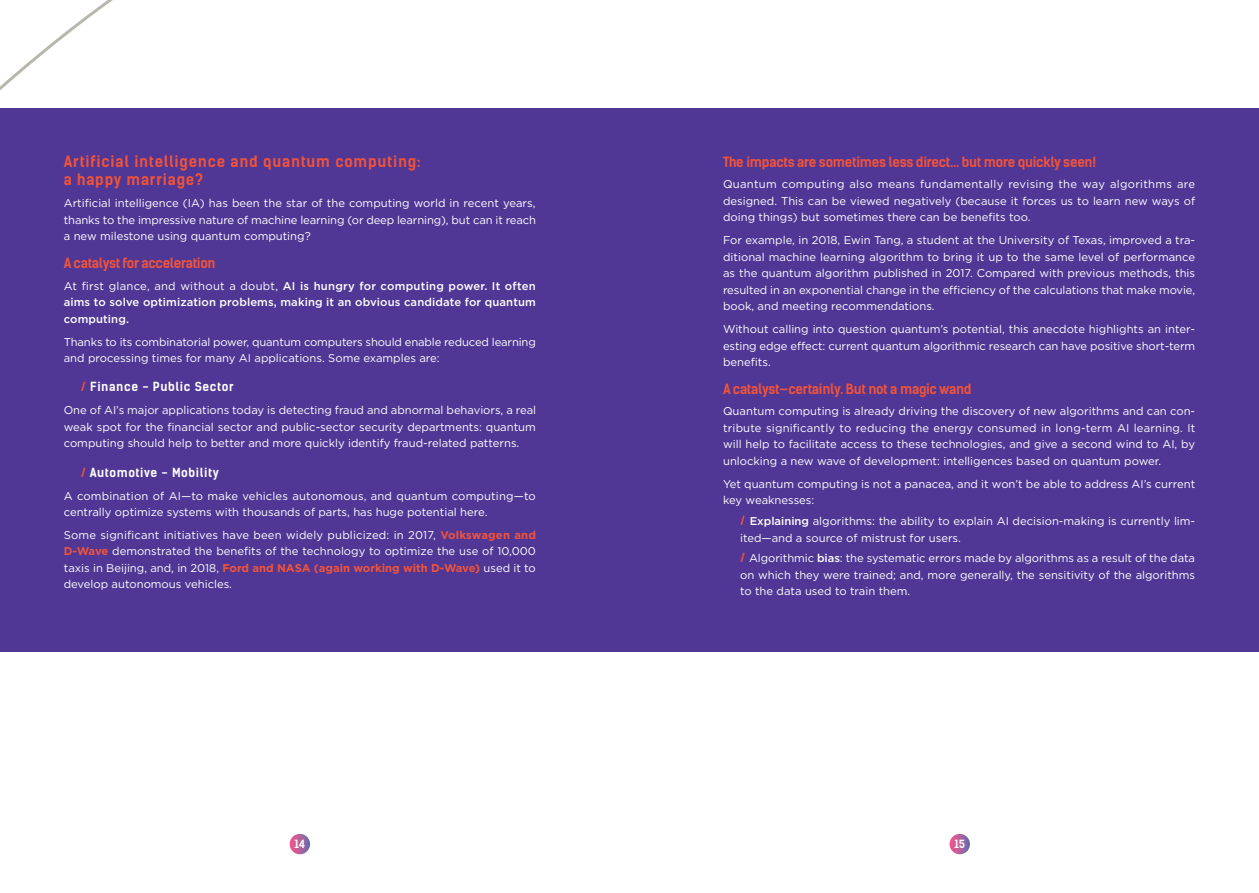
<style>
.page{position:relative;width:1259px;height:893px;background:#fff}
.page>*{position:absolute;margin:0;border:0;box-sizing:border-box;transform-origin:0 0}
.t1{font:700 15px/18px "Kelson Sans";letter-spacing:.05em;color:#f0533a}
.t2{font:700 13.5px "Kelson Sans";letter-spacing:-.02em;color:#f0533a}
.t3{font:700 12px "Kelson Sans";letter-spacing:.05em;color:#fff}
.t4{font:11.25px/16.5px "Gotham";color:#fff;text-align:justify}
.t5{font:500 11.25px/16.5px "Gotham";letter-spacing:.01em;color:#fff;text-align:justify}
.t6{font:700 10.8px "Kelson Sans";color:#fff}
.s1{font-weight:400}
.s2{color:#f0533a}
.s3{font-weight:700;color:#f0533a}
.s4{font-family:"Kelson Sans";font-weight:700;font-size:12px;color:#f0533a}
.s5{font-weight:500}
</style>
<div class="page">
<svg style="left:0;top:0;width:113px;height:91px"></svg>
<div style="left:0;top:108px;width:1259px;height:543px;background:#503795"></div>
<svg style="left:949px;top:834px;width:21px;height:20px"></svg>
<div style="left:290px;top:834px;width:20px;height:20px;background:linear-gradient(to right,#fb558b,#6f6cab);border-radius:50%"></div>
<h1 class="t1" style="left:64px;top:152px;width:358px">Artificial intelligence and quantum computing: a happy marriage?</h1>
<p class="t4" style="left:64px;top:195px;width:474px">Artificial intelligence (IA) has been the star of the computing world in recent years, thanks to the impressive nature of machine learning (or deep learning), but can it reach a new milestone using quantum computing?</p>
<p class="t2" style="left:64px;top:255px;width:153px">A catalyst for acceleration</p>
<p class="t5" style="left:64px;top:277px;width:473px"><span class="s1">At first glance, and without a doubt,</span> AI is hungry for computing power. It often aims to solve optimization problems, making it an obvious candidate for quantum computing.</p>
<p class="t4" style="left:64px;top:333px;width:473px">Thanks to its combinatorial power, quantum computers should enable reduced learning and processing times for many AI applications. Some examples are:</p>
<p class="t3" style="left:81px;top:380px;width:154px"><span class="s2">/</span> Finance - Public Sector</p>
<p class="t4" style="left:64px;top:402px;width:474px">One of AI’s major applications today is detecting fraud and abnormal behaviors, a real weak spot for the financial sector and public-sector security departments: quantum computing should help to better and more quickly identify fraud-related patterns.</p>
<p class="t3" style="left:81px;top:465px;width:140px"><span class="s2">/</span> Automotive - Mobility</p>
<p class="t4" style="left:64px;top:487px;width:473px">A combination of AI—to make vehicles autonomous, and quantum computing—to centrally optimize systems with thousands of parts, has huge potential here.</p>
<p class="t4" style="left:64px;top:526px;width:474px">Some significant initiatives have been widely publicized: in 2017, <span class="s3">Volkswagen and D-Wave</span> demonstrated the benefits of the technology to optimize the use of 10,000 taxis in Beijing, and, in 2018, <span class="s3">Ford and NASA (again working with D-Wave)</span> used it to develop autonomous vehicles.</p>
<p class="t2" style="left:723px;top:154px;width:374px">The impacts are sometimes less direct... but more quickly seen!</p>
<p class="t4" style="left:723px;top:176px;width:473px">Quantum computing also means fundamentally revising the way algorithms are designed. This can be viewed negatively (because it forces us to learn new ways of doing things) but sometimes there can be benefits too.</p>
<p class="t4" style="left:723px;top:232px;width:473px">For example, in 2018, Ewin Tang, a student at the University of Texas, improved a tra&shy;ditional machine learning algorithm to bring it up to the same level of performance as the quantum algorithm published in 2017. Compared with previous methods, this resulted in an exponential change in the efficiency of the calculations that make movie, book, and meeting recommendations.</p>
<p class="t4" style="left:723px;top:321px;width:474px">Without calling into question quantum’s potential, this anecdote highlights an inter&shy;esting edge effect: current quantum algorithmic research can have positive short-term benefits.</p>
<p class="t2" style="left:723px;top:381px;width:250px">A catalyst—certainly. But not a magic wand</p>
<p class="t4" style="left:723px;top:403px;width:474px">Quantum computing is already driving the discovery of new algorithms and can con&shy;tribute significantly to reducing the energy consumed in long-term AI learning. It will help to facilitate access to these technologies, and give a second wind to AI, by unlocking a new wave of development: intelligences based on quantum power.</p>
<p class="t4" style="left:723px;top:475px;width:474px">Yet quantum computing is not a panacea, and it won’t be able to address AI’s current key weaknesses:</p>
<p class="t4" style="left:740px;top:513px;width:456px"><span class="s4">/</span> <span class="s5">Explaining</span> algorithms: the ability to explain AI decision-making is currently lim&shy;ited—and a source of mistrust for users.</p>
<p class="t4" style="left:740px;top:550px;width:456px"><span class="s4">/</span> Algorithmic <span class="s5">bias</span>: the systematic errors made by algorithms as a result of the data on which they were trained; and, more generally, the sensitivity of the algorithms to the data used to train them.</p>
<p class="t6" style="left:294px;top:837px;width:12px">14</p>
<p class="t6" style="left:954px;top:837px;width:12px">15</p>
</div>
